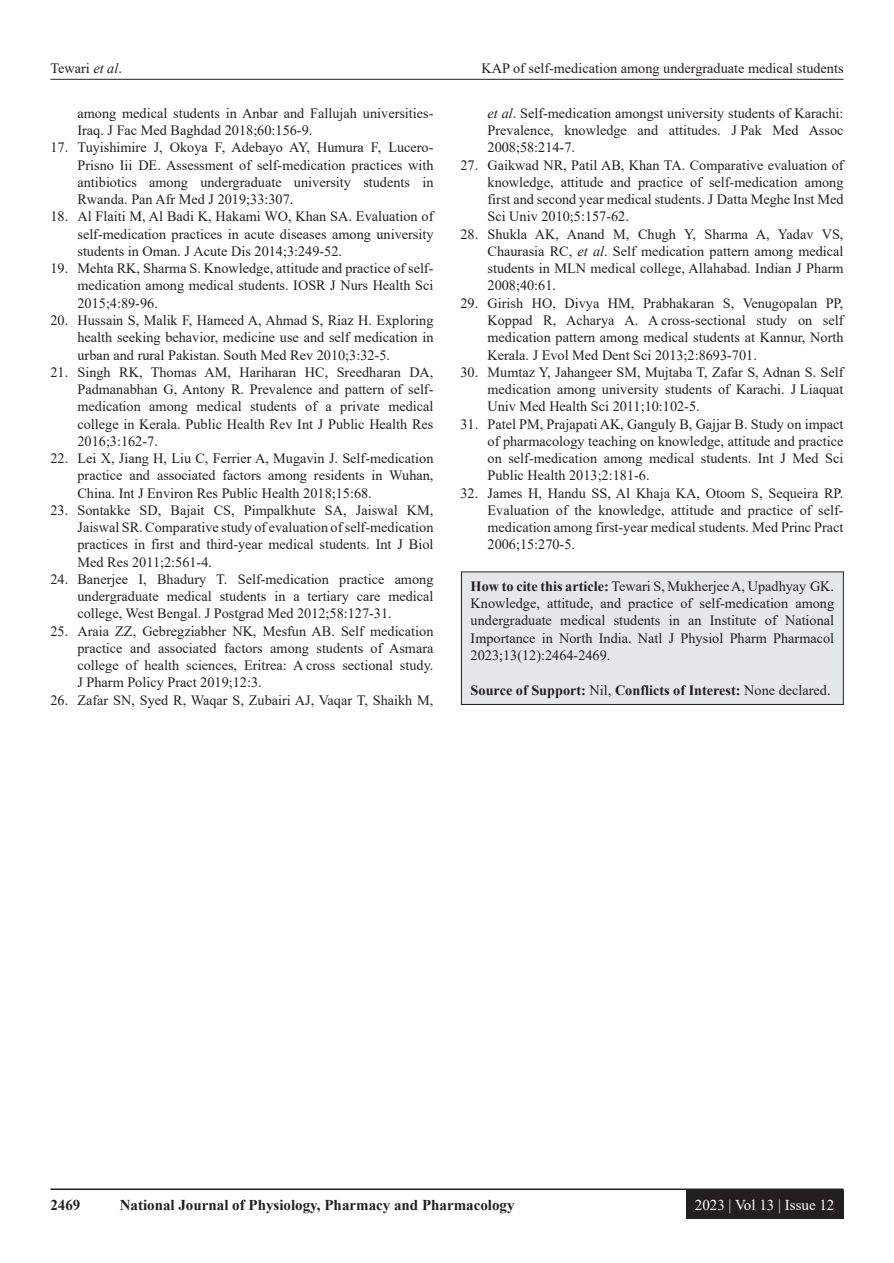
<style>
.page{position:relative;width:894px;height:1263px;background:#fff}
.page>*{position:absolute;margin:0;border:0;box-sizing:border-box;transform-origin:0 0}
.t1{font:700 15px "Times New Roman";color:#231f20}
.t2{font:15px "Times New Roman";color:#fff}
.REF{font:14.25px/17.2px "Times New Roman";color:#231f20;text-align:justify}
.HTC{font:14.25px/17.2px "Times New Roman";color:#231f20;text-align:justify}
.HTC-2{font:700 14.25px "Times New Roman";color:#231f20}
.s1{font-style:italic}
.s2{font-weight:700}
.s3{font-weight:400}
</style>
<div class="page">
<hr style="left:50px;top:79px;width:793px;height:1px;background:#231f20">
<hr style="left:50px;top:1188px;width:793px;height:2px;background:#231f20">
<div style="left:685px;top:1190px;width:158px;height:28px;background:#231f20"></div>
<div style="left:461px;top:572px;width:382px;height:132px;background:#e6e7e9"></div>
<p class="HTC" style="left:50px;top:59px;width:73px">Tewari <span class="s1">et al</span>.</p>
<p class="HTC" style="left:481px;top:59px;width:363px">KAP of self-medication among undergraduate medical students</p>
<p class="REF" style="left:77px;top:104px;width:357px">among medical students in Anbar and Fallujah universities-<br>Iraq. J Fac Med Baghdad 2018;60:156-9.</p>
<p class="REF" style="left:77px;top:139px;width:357px;text-indent:-27px">17. Tuyishimire J, Okoya F, Adebayo AY, Humura F, Lucero-Prisno Iii DE. Assessment of self-medication practices with antibiotics among undergraduate university students in Rwanda. Pan Afr Med J 2019;33:307.</p>
<p class="REF" style="left:77px;top:208px;width:357px;text-indent:-27px">18. Al Flaiti M, Al Badi K, Hakami WO, Khan SA. Evaluation of self-medication practices in acute diseases among university students in Oman. J Acute Dis 2014;3:249-52.</p>
<p class="REF" style="left:77px;top:259px;width:357px;text-indent:-27px">19. Mehta RK, Sharma S. Knowledge, attitude and practice of self&shy;medication among medical students. IOSR J Nurs Health Sci 2015;4:89-96.</p>
<p class="REF" style="left:77px;top:311px;width:357px;text-indent:-27px">20. Hussain S, Malik F, Hameed A, Ahmad S, Riaz H. Exploring health seeking behavior, medicine use and self medication in urban and rural Pakistan. South Med Rev 2010;3:32-5.</p>
<p class="REF" style="left:77px;top:363px;width:357px;text-indent:-27px">21. Singh RK, Thomas AM, Hariharan HC, Sreedharan DA, Padmanabhan G, Antony R. Prevalence and pattern of self&shy;medication among medical students of a private medical college in Kerala. Public Health Rev Int J Public Health Res 2016;3:162-7.</p>
<p class="REF" style="left:77px;top:449px;width:357px;text-indent:-27px">22. Lei X, Jiang H, Liu C, Ferrier A, Mugavin J. Self-medication practice and associated factors among residents in Wuhan, China. Int J Environ Res Public Health 2018;15:68.</p>
<p class="REF" style="left:77px;top:501px;width:357px;text-indent:-27px">23. Sontakke SD, Bajait CS, Pimpalkhute SA, Jaiswal KM, Jaiswal SR. Comparative study of evaluation of self-medication practices in first and third-year medical students. Int J Biol Med Res 2011;2:561-4.</p>
<p class="REF" style="left:77px;top:570px;width:357px;text-indent:-27px">24. Banerjee I, Bhadury T. Self-medication practice among undergraduate medical students in a tertiary care medical college, West Bengal. J Postgrad Med 2012;58:127-31.</p>
<p class="REF" style="left:77px;top:622px;width:357px;text-indent:-27px">25. Araia ZZ, Gebregziabher NK, Mesfun AB. Self medication practice and associated factors among students of Asmara college of health sciences, Eritrea: A cross sectional study.<br>J Pharm Policy Pract 2019;12:3.</p>
<p class="REF" style="left:50px;top:691px;width:384px">26. Zafar SN, Syed R, Waqar S, Zubairi AJ, Vaqar T, Shaikh M,</p>
<p class="REF" style="left:487px;top:104px;width:357px"><span class="s1">et al</span>. Self-medication amongst university students of Karachi:<br>Prevalence, knowledge and attitudes. J Pak Med Assoc 2008;58:214-7.</p>
<p class="REF" style="left:487px;top:156px;width:357px;text-indent:-27px">27. Gaikwad NR, Patil AB, Khan TA. Comparative evaluation of knowledge, attitude and practice of self-medication among first and second year medical students. J Datta Meghe Inst Med Sci Univ 2010;5:157-62.</p>
<p class="REF" style="left:487px;top:225px;width:357px;text-indent:-27px">28. Shukla AK, Anand M, Chugh Y, Sharma A, Yadav VS, Chaurasia RC, <span class="s1">et al</span>. Self medication pattern among medical students in MLN medical college, Allahabad. Indian J Pharm 2008;40:61.</p>
<p class="REF" style="left:487px;top:294px;width:357px;text-indent:-27px">29. Girish HO, Divya HM, Prabhakaran S, Venugopalan PP, Koppad R, Acharya A. A cross-sectional study on self medication pattern among medical students at Kannur, North Kerala. J Evol Med Dent Sci 2013;2:8693-701.</p>
<p class="REF" style="left:487px;top:363px;width:357px;text-indent:-27px">30. Mumtaz Y, Jahangeer SM, Mujtaba T, Zafar S, Adnan S. Self medication among university students of Karachi. J Liaquat Univ Med Health Sci 2011;10:102-5.</p>
<p class="REF" style="left:487px;top:415px;width:357px;text-indent:-27px">31. Patel PM, Prajapati AK, Ganguly B, Gajjar B. Study on impact of pharmacology teaching on knowledge, attitude and practice on self-medication among medical students. Int J Med Sci Public Health 2013;2:181-6.</p>
<p class="REF" style="left:487px;top:484px;width:357px;text-indent:-27px">32. James H, Handu SS, Al Khaja KA, Otoom S, Sequeira RP.<br>Evaluation of the knowledge, attitude and practice of self&shy;medication among first-year medical students. Med Princ Pract 2006;15:270-5.</p>
<p class="HTC" style="left:470px;top:577px;width:365px"><span class="s2">How to cite this article:</span> Tewari S, Mukherjee A, Upadhyay GK.<br>Knowledge, attitude, and practice of self-medication among undergraduate medical students in an Institute of National Importance in North India. Natl J Physiol Pharm Pharmacol 2023;13(12):2464-2469.</p>
<p class="HTC-2" style="left:470px;top:680px;width:361px">Source of Support: <span class="s3">Nil,</span> Conflicts of Interest: <span class="s3">None declared.</span></p>
<p class="t1" style="left:50px;top:1194px;width:31px">2469</p>
<p class="t1" style="left:120px;top:1194px;width:396px">National Journal of Physiology, Pharmacy and Pharmacology</p>
<p class="t2" style="left:694px;top:1193px;width:141px">2023 | Vol 13 | Issue 12</p>
</div>
